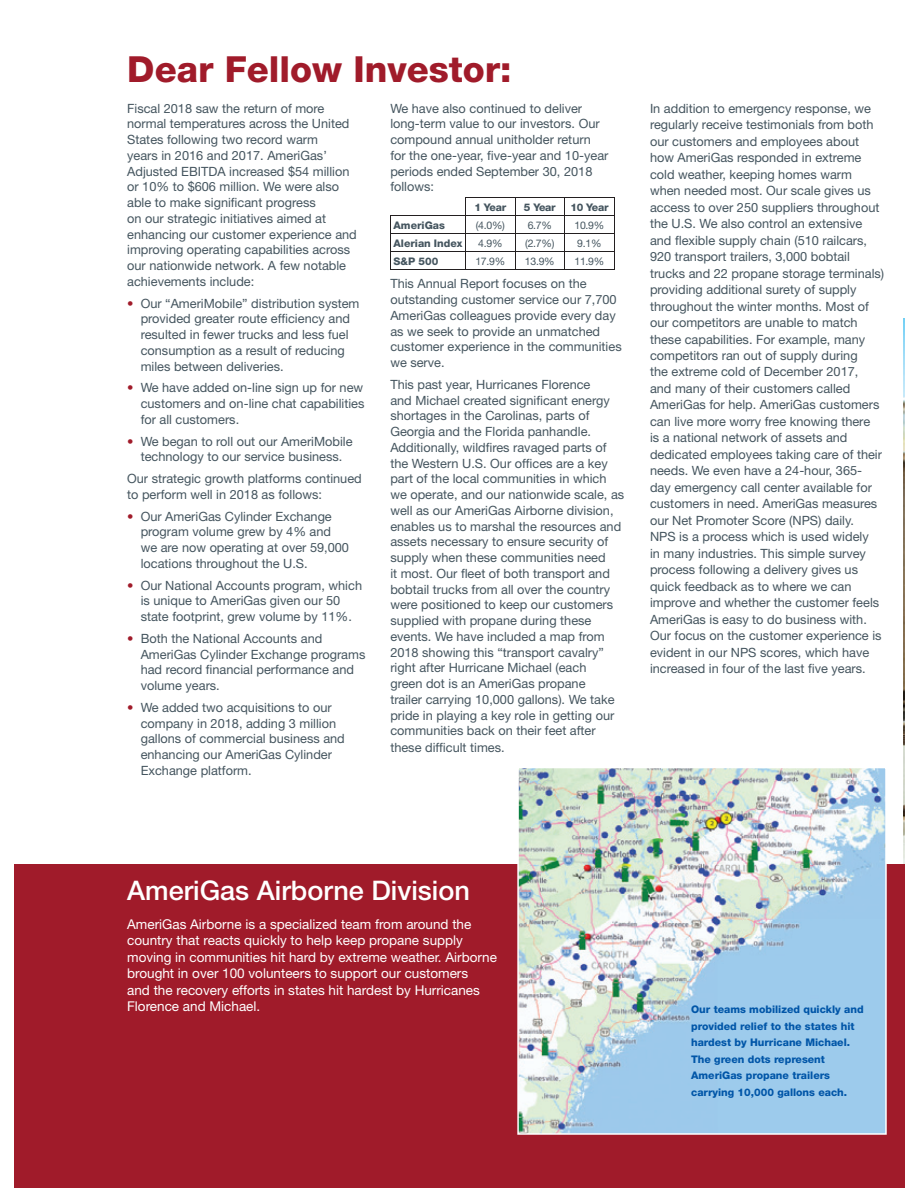
<style>
.page{position:relative;width:905px;height:1188px;background:#fff}
.page>*{position:absolute;margin:0;border:0;box-sizing:border-box;transform-origin:0 0}
.t1{font:800 36px "Helvetica Neue";color:#a01b2a}
.t2{font:500 27px "Helvetica Neue";color:#fff}
.t3{font:13.5px/16.5px "Helvetica Neue";color:#fff}
.t4{font:12.75px/15.8px "Helvetica Neue";color:#45555f}
.t5{font:800 10.5px/16.5px "Helvetica Neue";color:#0156a8}
.t6{font:10.5px "Helvetica Neue";letter-spacing:-.025em;color:#45555f}
.t7{font:800 10.5px "Helvetica Neue";color:#45555f}
.s1{color:#a01b2a}
</style>
<div class="page">
<img style="left:903px;top:319px;width:1px;height:545px">
<div style="left:0;top:864px;width:904px;height:324px;background:#a01b2a"></div>
<img style="left:520px;top:770px;width:363px;height:362px">
<div style="left:517px;top:767px;width:369px;height:368px;border:2px solid #fff"></div>
<hr style="left:465px;top:197px;width:50px;height:1px;background:#231f20">
<hr style="left:515px;top:197px;width:49px;height:1px;background:#231f20">
<hr style="left:564px;top:197px;width:50px;height:1px;background:#231f20">
<hr style="left:390px;top:215px;width:75px;height:1px;background:#231f20">
<hr style="left:465px;top:215px;width:50px;height:1px;background:#231f20">
<hr style="left:515px;top:215px;width:49px;height:1px;background:#231f20">
<hr style="left:564px;top:215px;width:50px;height:1px;background:#231f20">
<hr style="left:390px;top:233px;width:75px;height:1px;background:#231f20">
<hr style="left:465px;top:233px;width:50px;height:1px;background:#231f20">
<hr style="left:515px;top:233px;width:49px;height:1px;background:#231f20">
<hr style="left:564px;top:233px;width:50px;height:1px;background:#231f20">
<hr style="left:390px;top:251px;width:75px;height:1px;background:#231f20">
<svg style="left:390px;top:216px;width:1px;height:53px"></svg>
<hr style="left:465px;top:251px;width:50px;height:1px;background:#231f20">
<svg style="left:465px;top:198px;width:1px;height:71px"></svg>
<hr style="left:515px;top:251px;width:49px;height:1px;background:#231f20">
<svg style="left:515px;top:198px;width:1px;height:71px"></svg>
<hr style="left:564px;top:251px;width:50px;height:1px;background:#231f20">
<svg style="left:564px;top:198px;width:1px;height:71px"></svg>
<svg style="left:614px;top:198px;width:1px;height:71px"></svg>
<hr style="left:390px;top:269px;width:224px;height:1px;background:#231f20">
<div style="left:0;top:0;width:14px;height:1188px;background:#fff"></div>
<h1 class="t1" style="left:127px;top:56px;width:386px">Dear Fellow Investor:</h1>
<p class="t4" style="left:127px;top:101px;width:231px">Fiscal 2018 saw the return of more normal temperatures across the United States following two record warm<br>years in 2016 and 2017. AmeriGas’ Adjusted EBITDA increased $54 million or 10% to $606 million. We were also able to make significant progress<br>on our strategic initiatives aimed at enhancing our customer experience and improving operating capabilities across our nationwide network. A few notable achievements include:</p>
<p class="t4" style="left:141px;top:296px;width:220px;text-indent:-14px"><span class="s1">•</span> Our “AmeriMobile” distribution system provided greater route efficiency and resulted in fewer trucks and less fuel consumption as a result of reducing miles between deliveries.</p>
<p class="t4" style="left:141px;top:381px;width:225px;text-align:justify;text-indent:-14px"><span class="s1">•</span> We have added on-line sign up for new customers and on-line chat capabilities for all customers.</p>
<p class="t4" style="left:127px;top:434px;width:227px;text-align:center"><span class="s1">•</span> We began to roll out our AmeriMobile technology to our service business.</p>
<p class="t4" style="left:127px;top:472px;width:236px">Our strategic growth platforms continued to perform well in 2018 as follows:</p>
<p class="t4" style="left:141px;top:509px;width:210px;text-indent:-14px"><span class="s1">•</span> Our AmeriGas Cylinder Exchange program volume grew by 4% and we are now operating at over 59,000 locations throughout the U.S.</p>
<p class="t4" style="left:141px;top:578px;width:223px;text-indent:-14px"><span class="s1">•</span> Our National Accounts program, which is unique to AmeriGas given our 50 state footprint, grew volume by 11%.</p>
<p class="t4" style="left:141px;top:632px;width:226px;text-indent:-14px"><span class="s1">•</span> Both the National Accounts and<br>AmeriGas Cylinder Exchange programs had record financial performance and volume years.</p>
<p class="t4" style="left:141px;top:701px;width:206px;text-indent:-14px"><span class="s1">•</span> We added two acquisitions to our company in 2018, adding 3 million gallons of commercial business and enhancing our AmeriGas Cylinder<br>Exchange platform.</p>
<p class="t4" style="left:390px;top:101px;width:219px">We have also continued to deliver long-term value to our investors. Our compound annual unitholder return for the one-year, five-year and 10-year periods ended September 30, 2018 follows:</p>
<p class="t7" style="left:474px;top:203px;width:33px">1 Year</p>
<p class="t7" style="left:524px;top:203px;width:33px">5 Year</p>
<p class="t7" style="left:570px;top:203px;width:40px">10 Year</p>
<p class="t7" style="left:393px;top:221px;width:53px">AmeriGas</p>
<p class="t6" style="left:475px;top:221px;width:31px">(4.0%)</p>
<p class="t6" style="left:527px;top:221px;width:26px">6.7%</p>
<p class="t6" style="left:574px;top:221px;width:31px">10.9%</p>
<p class="t7" style="left:393px;top:239px;width:71px">Alerian Index</p>
<p class="t6" style="left:478px;top:239px;width:26px">4.9%</p>
<p class="t6" style="left:525px;top:239px;width:31px">(2.7%)</p>
<p class="t6" style="left:577px;top:239px;width:26px">9.1%</p>
<p class="t7" style="left:393px;top:257px;width:46px">S&amp;P 500</p>
<p class="t6" style="left:475px;top:257px;width:31px">17.9%</p>
<p class="t6" style="left:525px;top:257px;width:31px">13.9%</p>
<p class="t6" style="left:574px;top:257px;width:31px">11.9%</p>
<p class="t4" style="left:390px;top:277px;width:233px">This Annual Report focuses on the outstanding customer service our 7,700<br>AmeriGas colleagues provide every day as we seek to provide an unmatched customer experience in the communities we serve.</p>
<p class="t4" style="left:390px;top:378px;width:235px">This past year, Hurricanes Florence<br>and Michael created significant energy shortages in the Carolinas, parts of Georgia and the Florida panhandle.<br>Additionally, wildfires ravaged parts of the Western U.S. Our offices are a key part of the local communities in which we operate, and our nationwide scale, as well as our AmeriGas Airborne division, enables us to marshal the resources and assets necessary to ensure security of supply when these communities need<br>it most. Our fleet of both transport and bobtail trucks from all over the country were positioned to keep our customers supplied with propane during these events. We have included a map from 2018 showing this “transport cavalry” right after Hurricane Michael (each<br>green dot is an AmeriGas propane<br>trailer carrying 10,000 gallons). We take pride in playing a key role in getting our communities back on their feet after these difficult times.</p>
<p class="t4" style="left:650px;top:101px;width:236px;line-height:16.5px">In addition to emergency response, we regularly receive testimonials from both our customers and employees about how AmeriGas responded in extreme cold weather, keeping homes warm when needed most. Our scale gives us access to over 250 suppliers throughout the U.S. We also control an extensive and flexible supply chain (510 railcars, 920 transport trailers, 3,000 bobtail trucks and 22 propane storage terminals) providing additional surety of supply throughout the winter months. Most of our competitors are unable to match these capabilities. For example, many competitors ran out of supply during<br>the extreme cold of December 2017,<br>and many of their customers called AmeriGas for help. AmeriGas customers can live more worry free knowing there<br>is a national network of assets and dedicated employees taking care of their needs. We even have a 24-hour, 365- day emergency call center available for customers in need. AmeriGas measures our Net Promoter Score (NPS) daily.<br>NPS is a process which is used widely<br>in many industries. This simple survey process following a delivery gives us quick feedback as to where we can improve and whether the customer feels AmeriGas is easy to do business with.<br>Our focus on the customer experience is evident in our NPS scores, which have increased in four of the last five years.</p>
<h2 class="t2" style="left:127px;top:881px;width:344px">AmeriGas Airborne Division</h2>
<p class="t3" style="left:127px;top:917px;width:371px">AmeriGas Airborne is a specialized team from around the country that reacts quickly to help keep propane supply moving in communities hit hard by extreme weather. Airborne brought in over 100 volunteers to support our customers<br>and the recovery efforts in states hit hardest by Hurricanes Florence and Michael.</p>
<p class="t5" style="left:691px;top:1002px;width:174px">Our teams mobilized quickly and provided relief to the states hit hardest by Hurricane Michael.<br>The green dots represent<br>AmeriGas propane trailers carrying 10,000 gallons each.</p>
</div>
